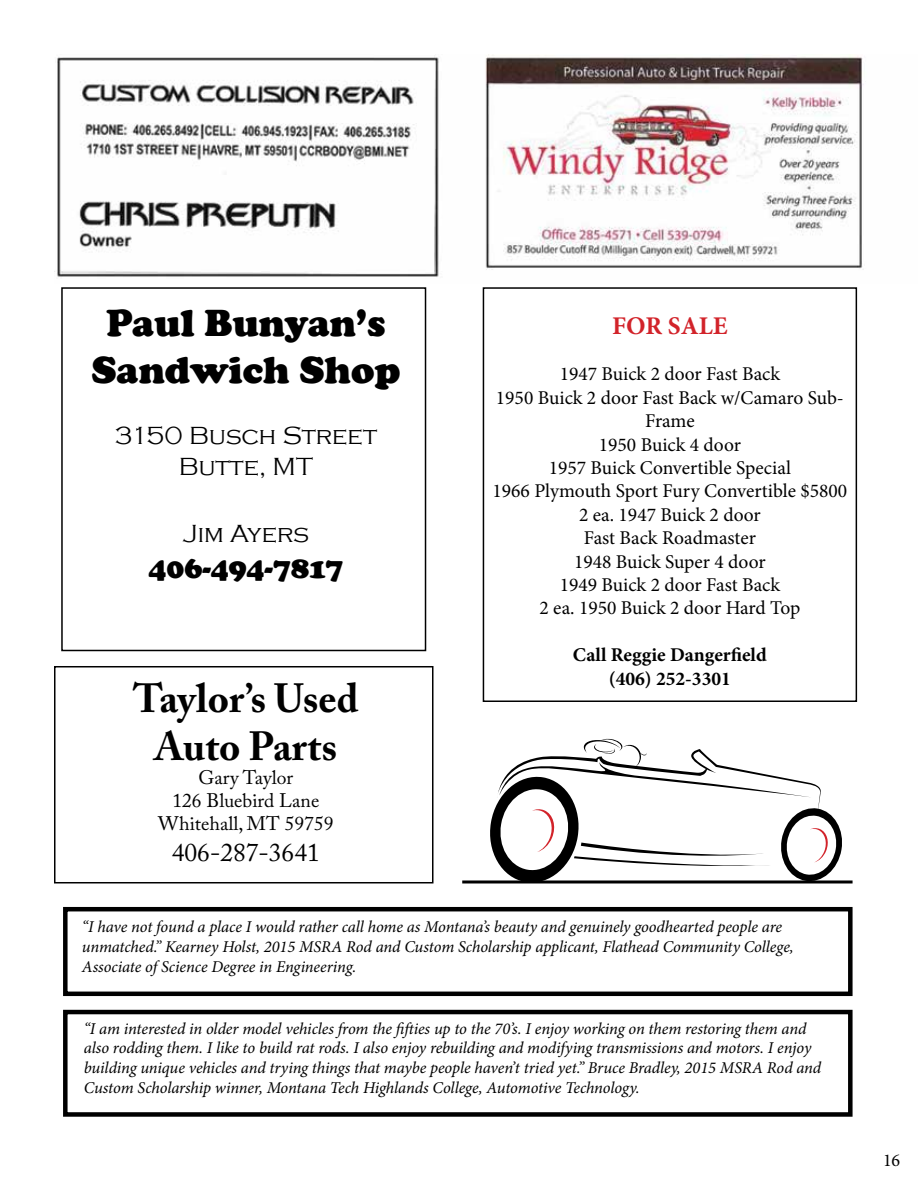
<style>
.page{position:relative;width:918px;height:1188px;background:#fff}
.page>*{position:absolute;margin:0;border:0;box-sizing:border-box;transform-origin:0 0}
.t1{font:700 40.5px/48.6px "Adobe Caslon Pro";color:#000;text-align:center}
.t2{font:900 39px/46.8px "Cooper";color:#000;text-align:center}
.t3{font:900 30px "Cooper";color:#000}
.t4{font:300 25.5px/30.6px "Copperplate Gothic";color:#000;text-align:center}
.t5{font:25.5px "Adobe Caslon Pro";color:#000}
.t6{font:700 25.5px "Minion Pro";color:#d2232a}
.t7{font:19.5px/23.4px "Minion Pro";color:#000;text-align:center}
.t8{font:19.5px/23.4px "Adobe Caslon Pro";color:#000;text-align:center}
.t9{font:700 19.5px/23.4px "Minion Pro";color:#000;text-align:center}
.t10{font:18px "Minion Pro";color:#000}
.t11{font:italic 16.5px/19.8px "Minion Pro";letter-spacing:-.01em;color:#000}
</style>
<div class="page">
<div style="left:483px;top:287px;width:374px;height:415px;border:2px solid #000"></div>
<div style="left:54px;top:666px;width:380px;height:217px;border:2px solid #000"></div>
<div style="left:61px;top:287px;width:365px;height:364px;border:2px solid #000"></div>
<svg style="left:486px;top:738px;width:359px;height:146px"></svg>
<hr style="left:462px;top:880px;width:391px;height:3px;background:#000">
<img style="left:54px;top:54px;width:810px;height:223px">
<div style="left:63px;top:907px;width:790px;height:89px;border:4px solid #000"></div>
<div style="left:63px;top:1010px;width:790px;height:107px;border:4px solid #000"></div>
<h2 class="t2" style="left:91px;top:300px;width:311px">Paul Bunyan’s<br>Sandwich Shop</h2>
<h3 class="t4" style="left:115px;top:421px;width:264px">3150 Busch Street<br>Butte, MT</h3>
<h3 class="t4" style="left:183px;top:518px;width:128px">Jim Ayers</h3>
<h3 class="t3" style="left:148px;top:550px;width:196px">406-494-7817</h3>
<h1 class="t1" style="left:133px;top:673px;width:227px">Taylor’s Used<br>Auto Parts</h1>
<p class="t8" style="left:158px;top:765px;width:177px">Gary Taylor<br>126 Bluebird Lane<br>Whitehall, MT 59759</p>
<h3 class="t5" style="left:172px;top:837px;width:150px">406-287-3641</h3>
<h3 class="t6" style="left:612px;top:307px;width:117px">FOR SALE</h3>
<p class="t7" style="left:493px;top:363px;width:356px">1947 Buick 2 door Fast Back<br>1950 Buick 2 door Fast Back w/Camaro Sub-<br>Frame<br>1950 Buick 4 door<br>1957 Buick Convertible Special<br>1966 Plymouth Sport Fury Convertible $5800<br>2 ea. 1947 Buick 2 door<br>Fast Back Roadmaster<br>1948 Buick Super 4 door<br>1949 Buick 2 door Fast Back<br>2 ea. 1950 Buick 2 door Hard Top</p>
<p class="t9" style="left:573px;top:643px;width:195px">Call Reggie Dangerfield (406) 252-3301</p>
<p class="t11" style="left:82px;top:917px;width:713px">“I have not found a place I would rather call home as Montana’s beauty and genuinely goodhearted people are unmatched.” Kearney Holst, 2015 MSRA Rod and Custom Scholarship applicant, Flathead Community College,<br>Associate of Science Degree in Engineering.</p>
<p class="t11" style="left:84px;top:1018px;width:739px">“I am interested in older model vehicles from the fifties up to the 70’s. I enjoy working on them restoring them and also rodding them. I like to build rat rods. I also enjoy rebuilding and modifying transmissions and motors. I enjoy building unique vehicles and trying things that maybe people haven’t tried yet.” Bruce Bradley, 2015 MSRA Rod and Custom Scholarship winner, Montana Tech Highlands College, Automotive Technology.</p>
<p class="t10" style="left:883px;top:1148px;width:19px">16</p>
</div>
